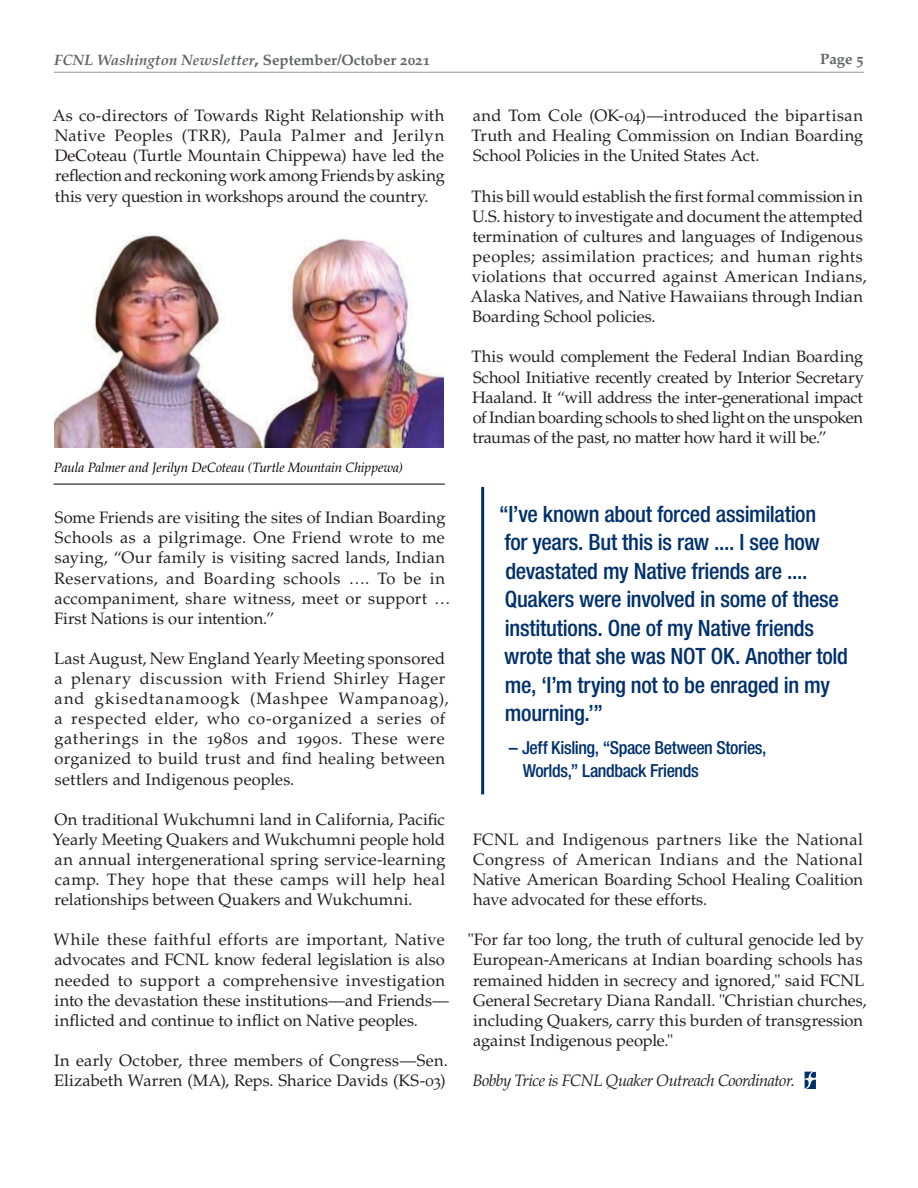
<style>
.page{position:relative;width:918px;height:1188px;background:#fff}
.page>*{position:absolute;margin:0;border:0;box-sizing:border-box;transform-origin:0 0}
.Pull_Quote{font:500 condensed 22.5px/28.5px "Helvetica Neue LT Std";letter-spacing:-.015em;color:#00306c}
.Pull_Quote-2{font:500 condensed 18px/22.5px "Helvetica Neue LT Std";letter-spacing:-.025em;color:#00306c}
.Article_Text{font:16.5px/20.1px "Palatino LT Std";letter-spacing:.01em;color:#231f20;text-align:justify}
.Article_Text-2{font:16.5px/20.1px "Palatino LT Std";letter-spacing:.03em;color:#231f20}
.Article_Text-3{font:italic 16.5px "Palatino LT Std";letter-spacing:-.03em;color:#231f20}
.t1{font:italic 700 15px "Palatino LT Std";color:#636466}
.t2{font:700 15px "Palatino LT Std";color:#636466}
.Photo_Caption{font:italic 13.5px "Palatino LT Std";letter-spacing:-.01em;color:#000}
.s1{font-weight:900;font-style:normal}
.s2{font-style:normal}
</style>
<div class="page">
<hr style="left:54px;top:72px;width:810px;height:1px;background:#949698">
<hr style="left:481px;top:487px;width:3px;height:307px;background:#00306c">
<svg style="left:805px;top:1072px;width:11px;height:17px"></svg>
<hr style="left:54px;top:484px;width:391px;height:1px;background:#000">
<img style="left:54px;top:235px;width:389px;height:213px">
<p class="t1" style="left:54px;top:51px;width:378px">FCNL Washington Newsletter<span class="s1">,</span> <span class="s2">September/October 2021</span></p>
<p class="t2" style="left:820px;top:50px;width:45px">Page 5</p>
<p class="Article_Text" style="left:53px;top:106px;width:393px">As co-directors of Towards Right Relationship with Native Peoples (TRR), Paula Palmer and Jerilyn DeCoteau (Turtle Mountain Chippewa) have led the reflection and reckoning work among Friends by asking this very question in workshops around the country.</p>
<p class="Photo_Caption" style="left:54px;top:460px;width:351px">Paula Palmer and Jerilyn DeCoteau (Turtle Mountain Chippewa)</p>
<p class="Article_Text" style="left:54px;top:508px;width:398px;text-align:left">Some Friends are visiting the sites of Indian Boarding Schools as a pilgrimage. One Friend wrote to me saying, “Our family is visiting sacred lands, Indian Reservations, and Boarding schools …. To be in accompaniment, share witness, meet or support … First Nations is our intention.”</p>
<p class="Article_Text-2" style="left:54px;top:649px;width:396px">Last August, New England Yearly Meeting sponsored a plenary discussion with Friend Shirley Hager and gkisedtanamoogk (Mashpee Wampanoag), a respected elder, who co-organized a series of gatherings in the 1980s and 1990s. These were organized to build trust and find healing between settlers and Indigenous peoples.</p>
<p class="Article_Text" style="left:53px;top:809px;width:394px">On traditional Wukchumni land in California, Pacific Yearly Meeting Quakers and Wukchumni people hold an annual intergenerational spring service-learning camp. They hope that these camps will help heal relationships between Quakers and Wukchumni.</p>
<p class="Article_Text" style="left:54px;top:930px;width:397px;text-align:left">While these faithful efforts are important, Native advocates and FCNL know federal legislation is also needed to support a comprehensive investigation into the devastation these institutions—and Friends— inflicted and continue to inflict on Native peoples.</p>
<p class="Article_Text" style="left:54px;top:1051px;width:395px">In early October, three members of Congress—Sen.<br>Elizabeth Warren (MA), Reps. Sharice Davids (KS-03)</p>
<p class="Article_Text" style="left:471px;top:106px;width:394px">and Tom Cole (OK-04)—introduced the bipartisan Truth and Healing Commission on Indian Boarding School Policies in the United States Act.</p>
<p class="Article_Text" style="left:470px;top:186px;width:398px;text-align:left">This bill would establish the first formal commission in U.S. history to investigate and document the attempted termination of cultures and languages of Indigenous peoples; assimilation practices; and human rights violations that occurred against American Indians, Alaska Natives, and Native Hawaiians through Indian Boarding School policies.</p>
<p class="Article_Text" style="left:471px;top:347px;width:394px">This would complement the Federal Indian Boarding School Initiative recently created by Interior Secretary Haaland. It “will address the inter-generational impact of Indian boarding schools to shed light on the unspoken traumas of the past, no matter how hard it will be.”</p>
<p class="Pull_Quote" style="left:499px;top:499px;width:350px">“I’ve known about forced assimilation<br>for years. But this is raw .... I see how devastated my Native friends are ....<br>Quakers were involved in some of these institutions. One of my Native friends wrote that she was NOT OK. Another told me, ‘I’m trying not to be enraged in my mourning.’”</p>
<p class="Pull_Quote-2" style="left:523px;top:736px;width:245px;text-indent:-14px">– Jeff Kisling, “Space Between Stories,<br>Worlds,” Landback Friends</p>
<p class="Article_Text" style="left:473px;top:829px;width:392px">FCNL and Indigenous partners like the National Congress of American Indians and the National Native American Boarding School Healing Coalition have advocated for these efforts.</p>
<p class="Article_Text" style="left:468px;top:930px;width:400px;text-align:left">"For far too long, the truth of cultural genocide led by European-Americans at Indian boarding schools has remained hidden in secrecy and ignored," said FCNL General Secretary Diana Randall. "Christian churches, including Quakers, carry this burden of transgression against Indigenous people."</p>
<p class="Article_Text-3" style="left:472px;top:1071px;width:324px">Bobby Trice is FCNL Quaker Outreach Coordinator.</p>
</div>
